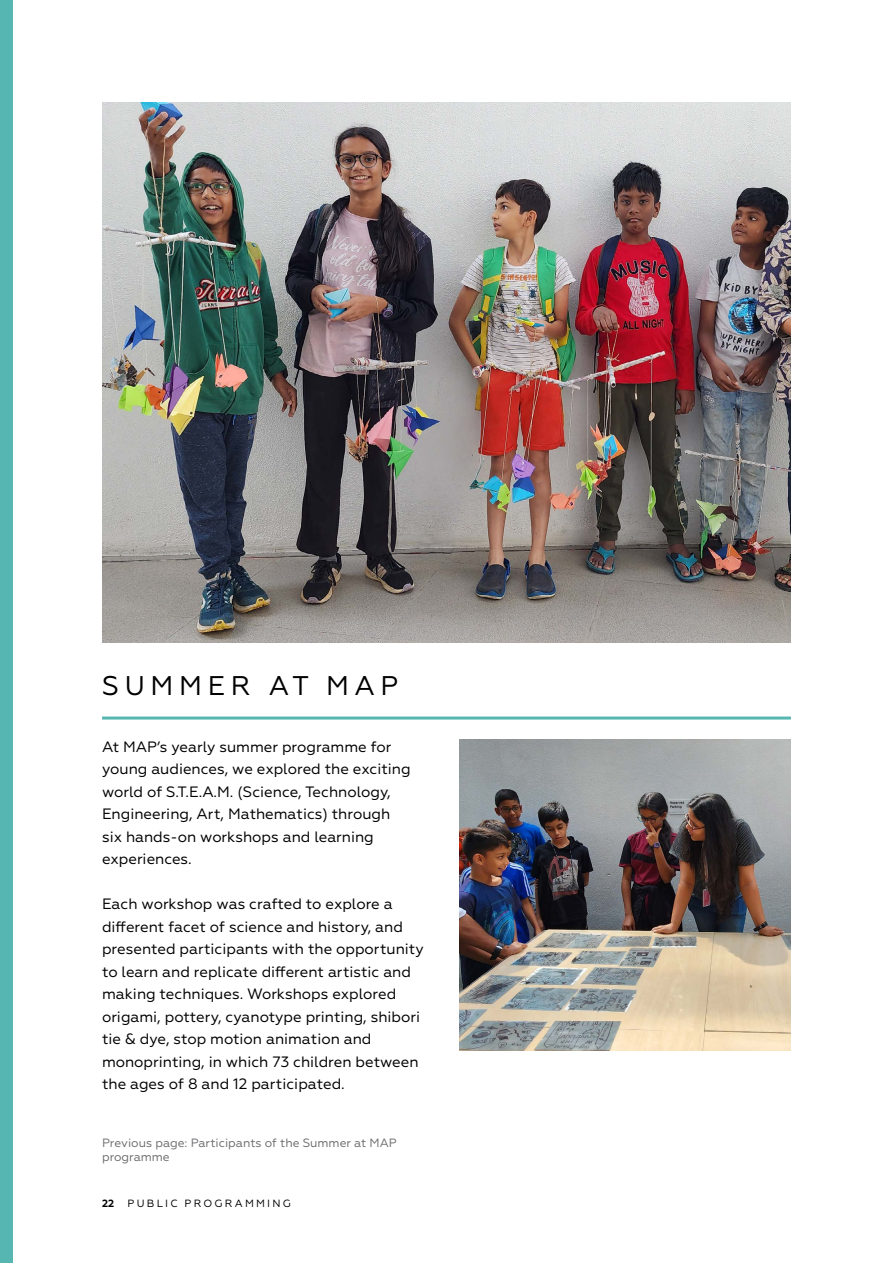
<style>
.page{position:relative;width:893px;height:1263px;background:#fff}
.page>*{position:absolute;margin:0;border:0;box-sizing:border-box;transform-origin:0 0}
.t1{font:27px "Geometria";letter-spacing:.21em;color:#000}
.t2{font:15px/22.5px "Geometria";color:#000}
.t3{font:12px/14.4px "Geometria";color:#6d6e71}
.t4{font:10.5px "Geometria";letter-spacing:.21em;color:#000}
.t5{font:700 10.5px "Geometria";color:#000}
</style>
<div class="page">
<div style="left:0;top:0;width:13px;height:1263px;background:#56b6b1"></div>
<img style="left:459px;top:740px;width:332px;height:310px">
<img style="left:102px;top:102px;width:688px;height:540px">
<hr style="left:102px;top:716px;width:689px;height:3px;background:#56b6b1">
<h1 class="t1" style="left:102px;top:670px;width:298px">SUMMER AT MAP</h1>
<p class="t2" style="left:102px;top:735px;width:310px">At MAP’s yearly summer programme for young audiences, we explored the exciting world of S.T.E.A.M. (Science, Technology, Engineering, Art, Mathematics) through six hands-on workshops and learning experiences.</p>
<p class="t2" style="left:102px;top:893px;width:323px">Each workshop was crafted to explore a different facet of science and history, and presented participants with the opportunity to learn and replicate different artistic and making techniques. Workshops explored origami, pottery, cyanotype printing, shibori tie &amp; dye, stop motion animation and monoprinting, in which 73 children between the ages of 8 and 12 participated.</p>
<p class="t3" style="left:102px;top:1135px;width:296px">Previous page: Participants of the Summer at MAP programme</p>
<p class="t5" style="left:102px;top:1197px;width:14px">22</p>
<p class="t4" style="left:128px;top:1197px;width:165px">PUBLIC PROGRAMMING</p>
</div>
